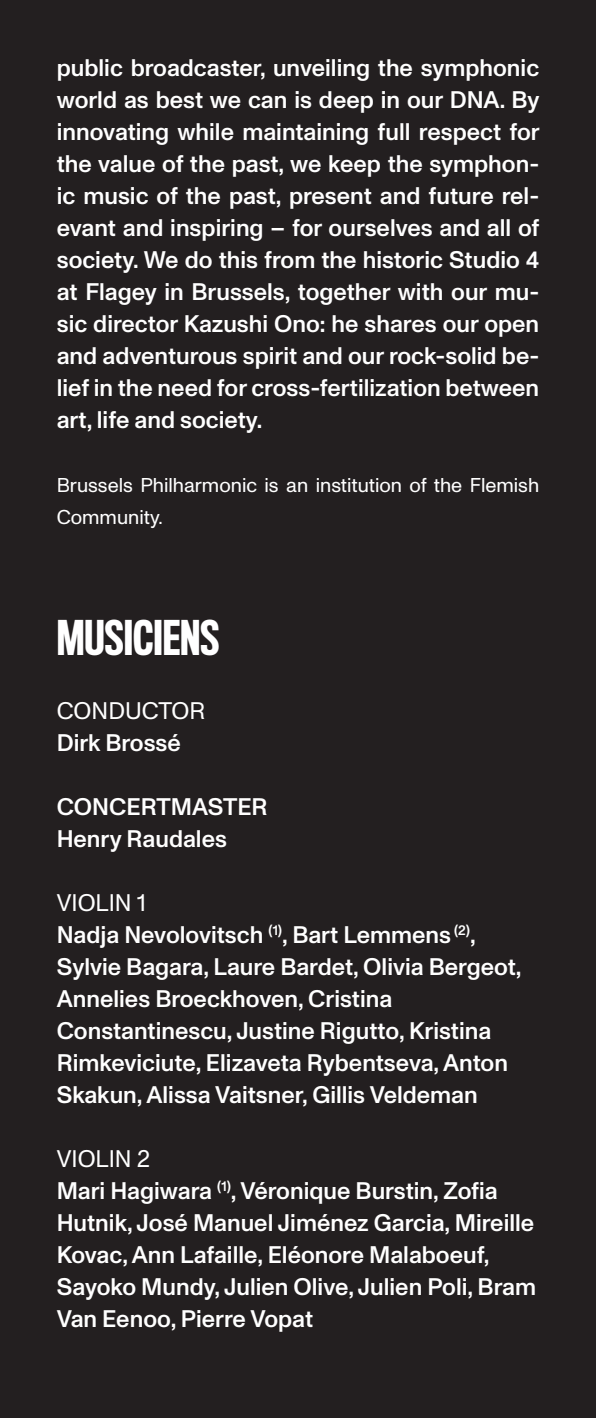
<style>
.page{position:relative;width:596px;height:1418px;background:#fff}
.page>*{position:absolute;margin:0;border:0;box-sizing:border-box;transform-origin:0 0}
.t1{font:500 44px "Titling Gothic FB Comp";color:#fff}
.t2{font:500 24px/32px "ABC Monument Grotesk";color:#fff}
.t3{font:24px "ABC Monument Grotesk";color:#fff}
.t4{font:20px/32px "ABC Monument Grotesk";color:#fff}
</style>
<div class="page">
<div style="left:0;top:0;width:595px;height:1417px;background:#231f20"></div>
<p class="t2" style="left:57px;top:52px;width:484px;text-align:justify">public broadcaster, unveiling the symphonic world as best we can is deep in our DNA. By innovating while maintaining full respect for the value of the past, we keep the symphon&shy;ic music of the past, present and future rel&shy;evant and inspiring – for ourselves and all of society. We do this from the historic Studio 4 at Flagey in Brussels, together with our mu&shy;sic director Kazushi Ono: he shares our open and adventurous spirit and our rock-solid be&shy;lief in the need for cross-fertilization between art, life and society.</p>
<p class="t4" style="left:57px;top:469px;width:483px">Brussels Philharmonic is an institution of the Flemish<br>Community.</p>
<p class="t1" style="left:57px;top:613px;width:164px">MUSICIENS</p>
<p class="t3" style="left:57px;top:697px;width:150px">CONDUCTOR</p>
<p class="t2" style="left:57px;top:727px;width:126px">Dirk Brossé</p>
<p class="t2" style="left:57px;top:791px;width:212px">CONCERTMASTER</p>
<p class="t2" style="left:57px;top:823px;width:172px">Henry Raudales</p>
<p class="t3" style="left:57px;top:889px;width:90px">VIOLIN 1</p>
<p class="t2" style="left:57px;top:919px;width:466px">Nadja Nevolovitsch <sup>(1)</sup>, Bart Lemmens <sup>(2)</sup>, Sylvie Bagara, Laure Bardet, Olivia Bergeot, Annelies Broeckhoven, Cristina Constantinescu, Justine Rigutto, Kristina Rimkeviciute, Elizaveta Rybentseva, Anton Skakun, Alissa Vaitsner, Gillis Veldeman</p>
<p class="t3" style="left:57px;top:1145px;width:95px">VIOLIN 2</p>
<p class="t2" style="left:57px;top:1175px;width:480px">Mari Hagiwara <sup>(1)</sup>, Véronique Burstin, Zofia Hutnik, José Manuel Jiménez Garcia, Mireille Kovac, Ann Lafaille, Eléonore Malaboeuf, Sayoko Mundy, Julien Olive, Julien Poli, Bram Van Eenoo, Pierre Vopat</p>
</div>
